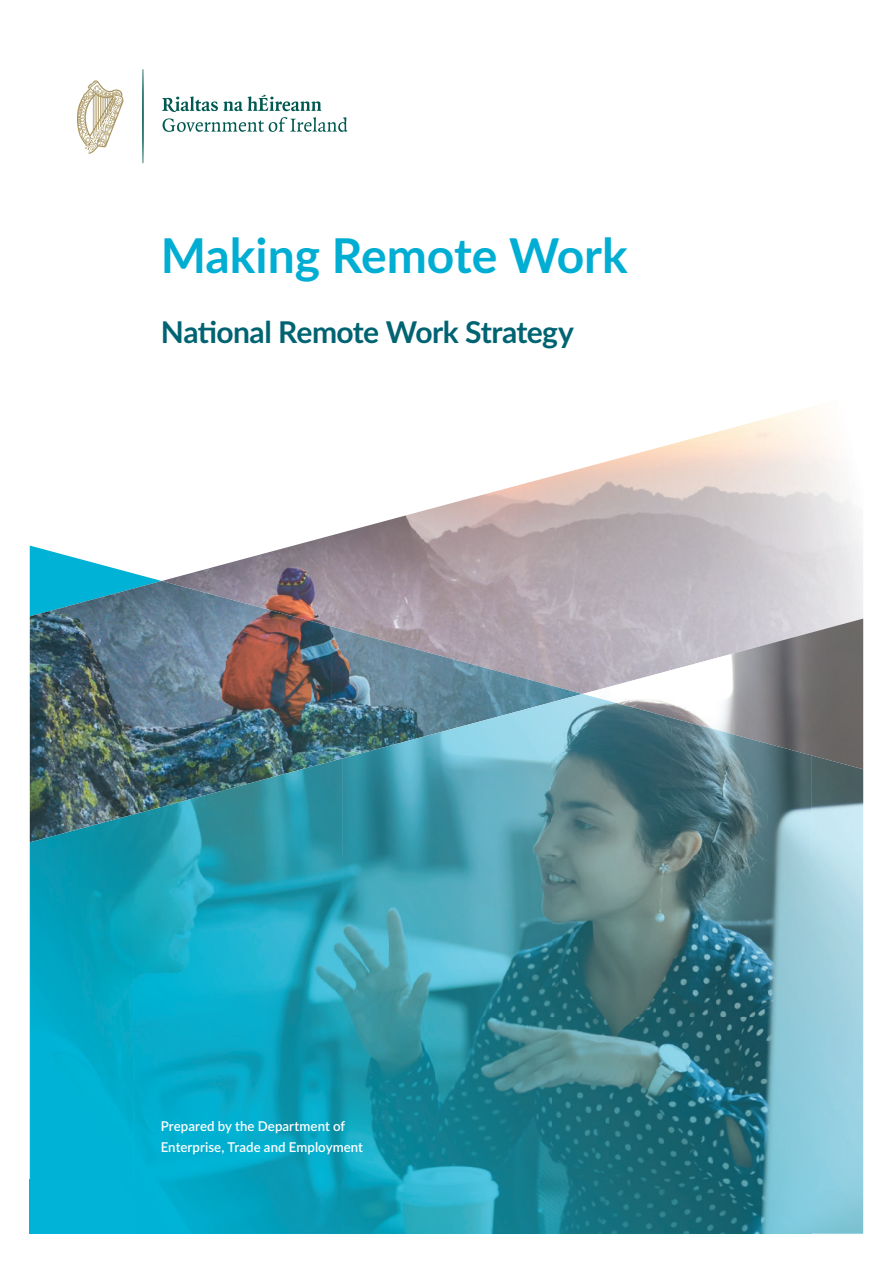
<style>
.page{position:relative;width:893px;height:1263px;background:#fff}
.page>*{position:absolute;margin:0;border:0;box-sizing:border-box;transform-origin:0 0}
.t1{font:700 48px "Lato";color:#00add3}
.t2{font:700 30px "Lato";letter-spacing:-.02em;color:#006372}
.t3{font:600 13.5px/21px "Lato";letter-spacing:.005em;color:#fff}
</style>
<div class="page">
<img style="left:462px;top:446px;width:201px;height:194px">
<img style="left:262px;top:500px;width:200px;height:140px">
<img style="left:162px;top:554px;width:100px;height:27px">
<img style="left:30px;top:581px;width:302px;height:209px">
<img style="left:331px;top:626px;width:51px;height:117px">
<img style="left:381px;top:640px;width:201px;height:62px">
<img style="left:30px;top:790px;width:104px;height:3px">
<div style="left:812px;top:694px;width:51px;height:61px;background:#696765"></div>
<img style="left:551px;top:694px;width:261px;height:485px">
<img style="left:342px;top:702px;width:209px;height:477px">
<img style="left:811px;top:755px;width:52px;height:478px">
<img style="left:134px;top:758px;width:209px;height:475px">
<img style="left:30px;top:842px;width:104px;height:391px">
<img style="left:342px;top:1179px;width:470px;height:54px">
<img style="left:582px;top:618px;width:281px;height:76px">
<img style="left:397px;top:694px;width:186px;height:50px">
<img style="left:213px;top:743px;width:186px;height:50px">
<img style="left:30px;top:793px;width:184px;height:49px">
<svg style="left:142px;top:69px;width:2px;height:94px"></svg>
<svg style="left:77px;top:80px;width:47px;height:74px"></svg>
<svg style="left:162px;top:95px;width:185px;height:37px"></svg>
<h1 class="t1" style="left:161px;top:228px;width:469px">Making Remote Work</h1>
<h2 class="t2" style="left:161px;top:310px;width:415px">National Remote Work Strategy</h2>
<p class="t3" style="left:161px;top:1117px;width:204px">Prepared by the Department of<br>Enterprise, Trade and Employment</p>
</div>
